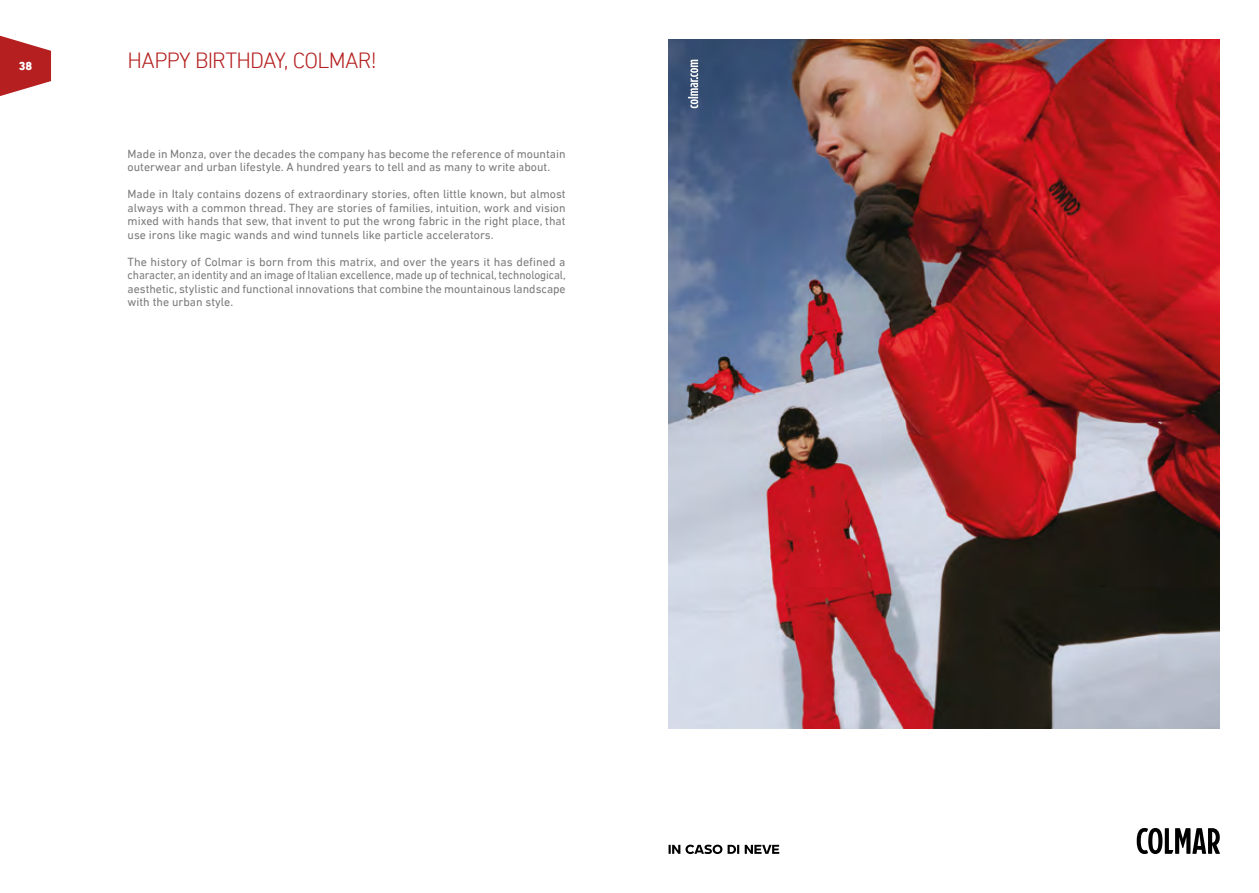
<style>
.page{position:relative;width:1259px;height:893px;background:#fff}
.page>*{position:absolute;margin:0;border:0;box-sizing:border-box;transform-origin:0 0}
.t1{font:300 22.5px "DIN Next LT Pro";letter-spacing:-.035em;color:#b51f1f}
.t2{font:12px/13.5px "DIN Next LT Pro";color:#7c7b7b;text-align:justify}
.t3{font:800 12px "DIN Next LT Pro";color:#fff}
</style>
<div class="page">
<svg style="left:1136px;top:828px;width:84px;height:26px"></svg>
<img style="left:668px;top:39px;width:552px;height:689px">
<svg style="left:688px;top:60px;width:10px;height:48px"></svg>
<svg style="left:668px;top:845px;width:111px;height:9px"></svg>
<svg style="left:0;top:36px;width:51px;height:60px"></svg>
<p class="t3" style="left:19px;top:59px;width:15px">38</p>
<h1 class="t1" style="left:128px;top:47px;width:251px">HAPPY BIRTHDAY, COLMAR!</h1>
<p class="t2" style="left:128px;top:147px;width:439px">Made in Monza, over the decades the company has become the reference of mountain outerwear and urban lifestyle. A hundred years to tell and as many to write about.</p>
<p class="t2" style="left:128px;top:187px;width:439px">Made in Italy contains dozens of extraordinary stories, often little known, but almost always with a common thread. They are stories of families, intuition, work and vision mixed with hands that sew, that invent to put the wrong fabric in the right place, that use irons like magic wands and wind tunnels like particle accelerators.</p>
<p class="t2" style="left:128px;top:255px;width:440px">The history of Colmar is born from this matrix, and over the years it has defined a character, an identity and an image of Italian excellence, made up of technical, technological, aesthetic, stylistic and functional innovations that combine the mountainous landscape with the urban style.</p>
</div>
